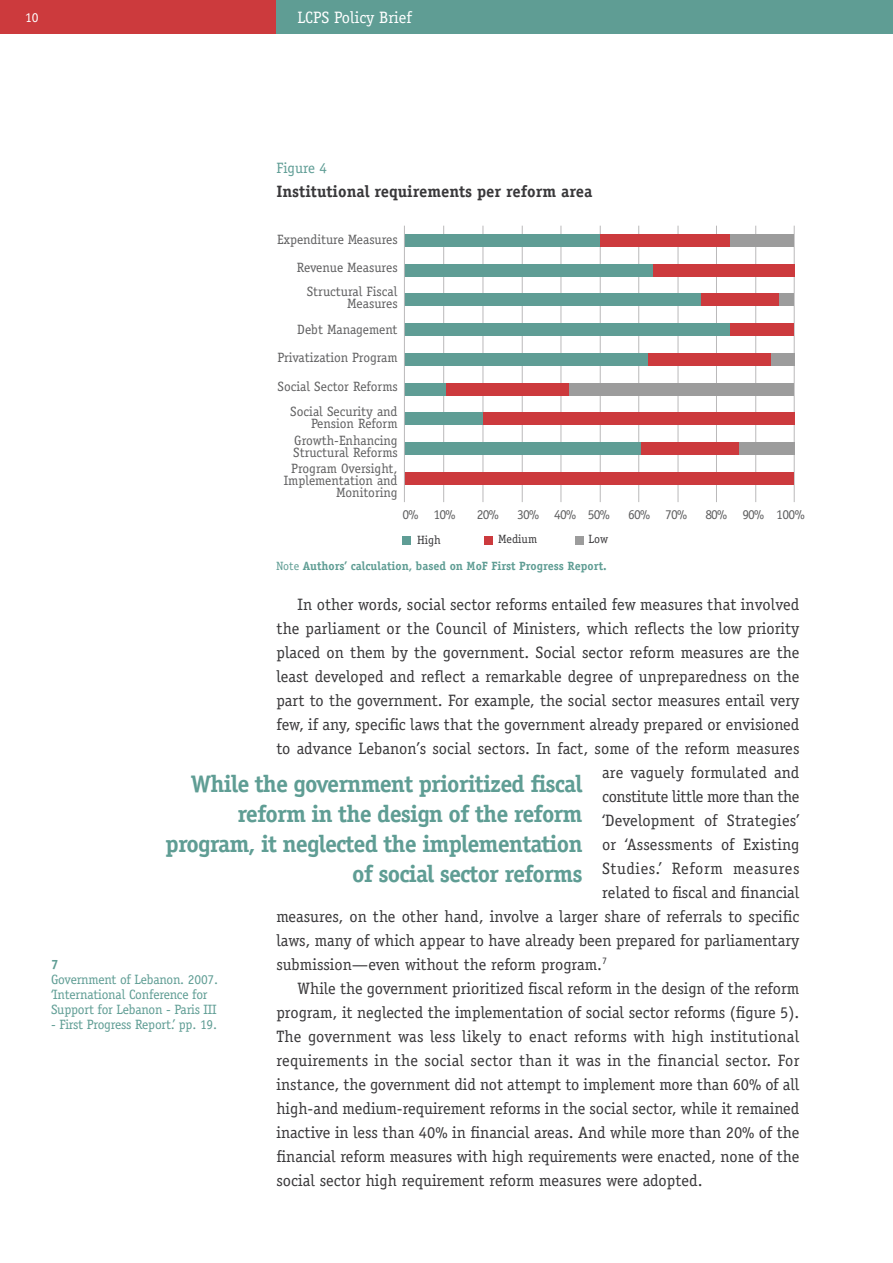
<style>
.page{position:relative;width:893px;height:1263px;background:#fff}
.page>*{position:absolute;margin:0;border:0;box-sizing:border-box;transform-origin:0 0}
.t1{font:700 24px/30px "Officina Serif Std";letter-spacing:-.035em;color:#5f9d94;text-align:right}
.t2{font:16.5px "Officina Serif Std";color:#39383a}
.t3{font:700 16.5px "Officina Serif Std";color:#39383a}
.t4{font:16.5px "Officina Serif Std";letter-spacing:-.025em;color:#39383a}
.t5{font:16.5px "Officina Serif Std";letter-spacing:.035em;color:#39383a}
.t6{font:16.5px "Officina Serif Std";color:#fff}
.t7{font:15px "Officina Serif Std";color:#5f9d95}
.t8{font:13.5px/12px "Officina Serif Std";color:#606061;text-align:right}
.t9{font:13.5px/15px "Officina Serif Std";letter-spacing:-.015em;color:#5f9d94}
.t10{font:13.5px "Officina Serif Std";color:#fff}
.t11{font:700 13.5px "Officina Serif Std";color:#5f9d94}
.t12{font:700 12px "Officina Serif Std";color:#5f9d94}
.t13{font:12px "Officina Serif Std";color:#39383a}
.s1{font-weight:400}
</style>
<div class="page">
<hr style="left:755px;top:226px;width:1px;height:276px;background:#bab9ba">
<hr style="left:678px;top:226px;width:1px;height:276px;background:#bab9ba">
<hr style="left:600px;top:226px;width:1px;height:276px;background:#bab9ba">
<hr style="left:522px;top:226px;width:1px;height:276px;background:#bab9ba">
<hr style="left:443px;top:226px;width:1px;height:276px;background:#bab9ba">
<div style="left:0;top:0;width:276px;height:34px;background:#cc3a3d"></div>
<div style="left:276px;top:0;width:617px;height:34px;background:#5f9d94"></div>
<hr style="left:483px;top:226px;width:1px;height:276px;background:#bab9ba">
<hr style="left:561px;top:226px;width:1px;height:276px;background:#bab9ba">
<hr style="left:638px;top:226px;width:1px;height:276px;background:#bab9ba">
<hr style="left:716px;top:226px;width:1px;height:276px;background:#bab9ba">
<hr style="left:794px;top:226px;width:1px;height:276px;background:#bab9ba">
<div style="left:404px;top:234px;width:196px;height:13px;background:#5f9d95"></div>
<div style="left:600px;top:234px;width:130px;height:13px;background:#cc3a3d"></div>
<div style="left:730px;top:234px;width:64px;height:13px;background:#9c9c9c"></div>
<div style="left:404px;top:264px;width:249px;height:12px;background:#5f9d95"></div>
<div style="left:653px;top:264px;width:141px;height:12px;background:#cc3a3d"></div>
<div style="left:404px;top:293px;width:297px;height:13px;background:#5f9d95"></div>
<div style="left:701px;top:293px;width:78px;height:13px;background:#cc3a3d"></div>
<div style="left:779px;top:293px;width:15px;height:13px;background:#9c9c9c"></div>
<div style="left:404px;top:323px;width:326px;height:13px;background:#5f9d95"></div>
<div style="left:730px;top:323px;width:64px;height:13px;background:#cc3a3d"></div>
<div style="left:404px;top:353px;width:245px;height:13px;background:#5f9d95"></div>
<div style="left:649px;top:353px;width:122px;height:13px;background:#cc3a3d"></div>
<div style="left:771px;top:353px;width:23px;height:13px;background:#9c9c9c"></div>
<div style="left:404px;top:383px;width:42px;height:12px;background:#5f9d95"></div>
<div style="left:446px;top:383px;width:123px;height:12px;background:#cc3a3d"></div>
<div style="left:569px;top:383px;width:225px;height:12px;background:#9c9c9c"></div>
<div style="left:404px;top:412px;width:79px;height:13px;background:#5f9d95"></div>
<div style="left:483px;top:412px;width:311px;height:13px;background:#cc3a3d"></div>
<div style="left:404px;top:442px;width:238px;height:13px;background:#5f9d95"></div>
<div style="left:642px;top:442px;width:97px;height:13px;background:#cc3a3d"></div>
<div style="left:739px;top:442px;width:55px;height:13px;background:#9c9c9c"></div>
<div style="left:404px;top:472px;width:390px;height:13px;background:#cc3a3d"></div>
<div style="left:402px;top:536px;width:9px;height:9px;background:#5f9d95"></div>
<div style="left:485px;top:536px;width:8px;height:9px;background:#cc3a3d"></div>
<div style="left:575px;top:536px;width:8px;height:9px;background:#9c9c9c"></div>
<hr style="left:404px;top:226px;width:1px;height:276px;background:#bab9ba">
<p class="t10" style="left:25px;top:10px;width:15px">10</p>
<p class="t6" style="left:298px;top:7px;width:116px">LCPS Policy Brief</p>
<p class="t7" style="left:276px;top:159px;width:52px">Figure 4</p>
<p class="t3" style="left:276px;top:186px;width:317px">Institutional requirements per reform area</p>
<p class="t8" style="left:277px;top:225px;width:122px;line-height:28.5px">Expenditure Measures<br>Revenue Measures</p>
<p class="t8" style="left:307px;top:285px;width:92px">Structural Fiscal<br>Measures</p>
<p class="t8" style="left:277px;top:315px;width:122px;line-height:28.5px;text-align:justify;text-indent:20px">Debt Management Privatization Program Social Sector Reforms</p>
<p class="t8" style="left:290px;top:405px;width:109px">Social Security and<br>Pension Reform</p>
<p class="t8" style="left:293px;top:434px;width:106px;text-align:left">Growth-Enhancing<br>Structural Reforms</p>
<p class="t8" style="left:284px;top:462px;width:115px">Program Oversight,<br>Implementation and<br>Monitoring</p>
<p class="t8" style="left:402px;top:508px;width:54px">0% 10%</p>
<p class="t8" style="left:477px;top:508px;width:23px">20%</p>
<p class="t8" style="left:517px;top:508px;width:94px">30% 40% 50%</p>
<p class="t8" style="left:628px;top:508px;width:60px">60% 70%</p>
<p class="t8" style="left:705px;top:508px;width:101px">80% 90% 100%</p>
<p class="t13" style="left:417px;top:532px;width:25px">High</p>
<p class="t13" style="left:498px;top:532px;width:40px">Medium</p>
<p class="t13" style="left:588px;top:532px;width:21px">Low</p>
<p class="t12" style="left:276px;top:561px;width:332px"><span class="s1">Note</span> Authors’ calculation, based on MoF First Progress Report.</p>
<p class="t2" style="left:298px;top:594px;width:503px">In other words, social sector reforms entailed few measures that involved</p>
<p class="t2" style="left:276px;top:618px;width:524px">the parliament or the Council of Ministers, which reflects the low priority</p>
<p class="t2" style="left:276px;top:642px;width:524px">placed on them by the government. Social sector reform measures are the</p>
<p class="t2" style="left:276px;top:666px;width:524px">least developed and reflect a remarkable degree of unpreparedness on the</p>
<p class="t2" style="left:276px;top:690px;width:524px">part to the government. For example, the social sector measures entail very</p>
<p class="t2" style="left:276px;top:714px;width:524px">few, if any, specific laws that the government already prepared or envisioned</p>
<p class="t2" style="left:276px;top:738px;width:524px">to advance Lebanon’s social sectors. In fact, some of the reform measures</p>
<p class="t2" style="left:602px;top:762px;width:199px">are vaguely formulated and</p>
<p class="t4" style="left:602px;top:786px;width:199px">constitute little more than the</p>
<p class="t2" style="left:602px;top:810px;width:199px">‘Development of Strategies’</p>
<p class="t2" style="left:602px;top:834px;width:199px">or ‘Assessments of Existing</p>
<p class="t5" style="left:602px;top:858px;width:199px">Studies.’ Reform measures</p>
<p class="t2" style="left:602px;top:882px;width:199px">related to fiscal and financial</p>
<p class="t2" style="left:276px;top:906px;width:524px">measures, on the other hand, involve a larger share of referrals to specific</p>
<p class="t2" style="left:276px;top:930px;width:524px">laws, many of which appear to have already been prepared for parliamentary</p>
<p class="t2" style="left:276px;top:954px;width:332px">submission—even without the reform program.<sup>7</sup></p>
<p class="t2" style="left:298px;top:978px;width:503px">While the government prioritized fiscal reform in the design of the reform</p>
<p class="t2" style="left:276px;top:1002px;width:525px">program, it neglected the implementation of social sector reforms (figure 5).</p>
<p class="t2" style="left:276px;top:1026px;width:525px">The government was less likely to enact reforms with high institutional</p>
<p class="t2" style="left:276px;top:1050px;width:524px">requirements in the social sector than it was in the financial sector. For</p>
<p class="t2" style="left:276px;top:1074px;width:524px">instance, the government did not attempt to implement more than 60% of all</p>
<p class="t2" style="left:276px;top:1098px;width:525px">high-and medium-requirement reforms in the social sector, while it remained</p>
<p class="t2" style="left:276px;top:1122px;width:524px">inactive in less than 40% in financial areas. And while more than 20% of the</p>
<p class="t2" style="left:276px;top:1146px;width:525px">financial reform measures with high requirements were enacted, none of the</p>
<p class="t2" style="left:276px;top:1170px;width:428px">social sector high requirement reform measures were adopted.</p>
<h1 class="t1" style="left:166px;top:771px;width:419px">While the government prioritized fiscal reform in the design of the reform program, it neglected the implementation of social sector reforms</h1>
<p class="t11" style="left:51px;top:959px;width:9px">7</p>
<p class="t9" style="left:51px;top:972px;width:169px">Government of Lebanon. 2007. ‘International Conference for<br>Support for Lebanon - Paris III</p>
<p class="t9" style="left:51px;top:1017px;width:168px">- First Progress Report.’ pp. 19.</p>
</div>
